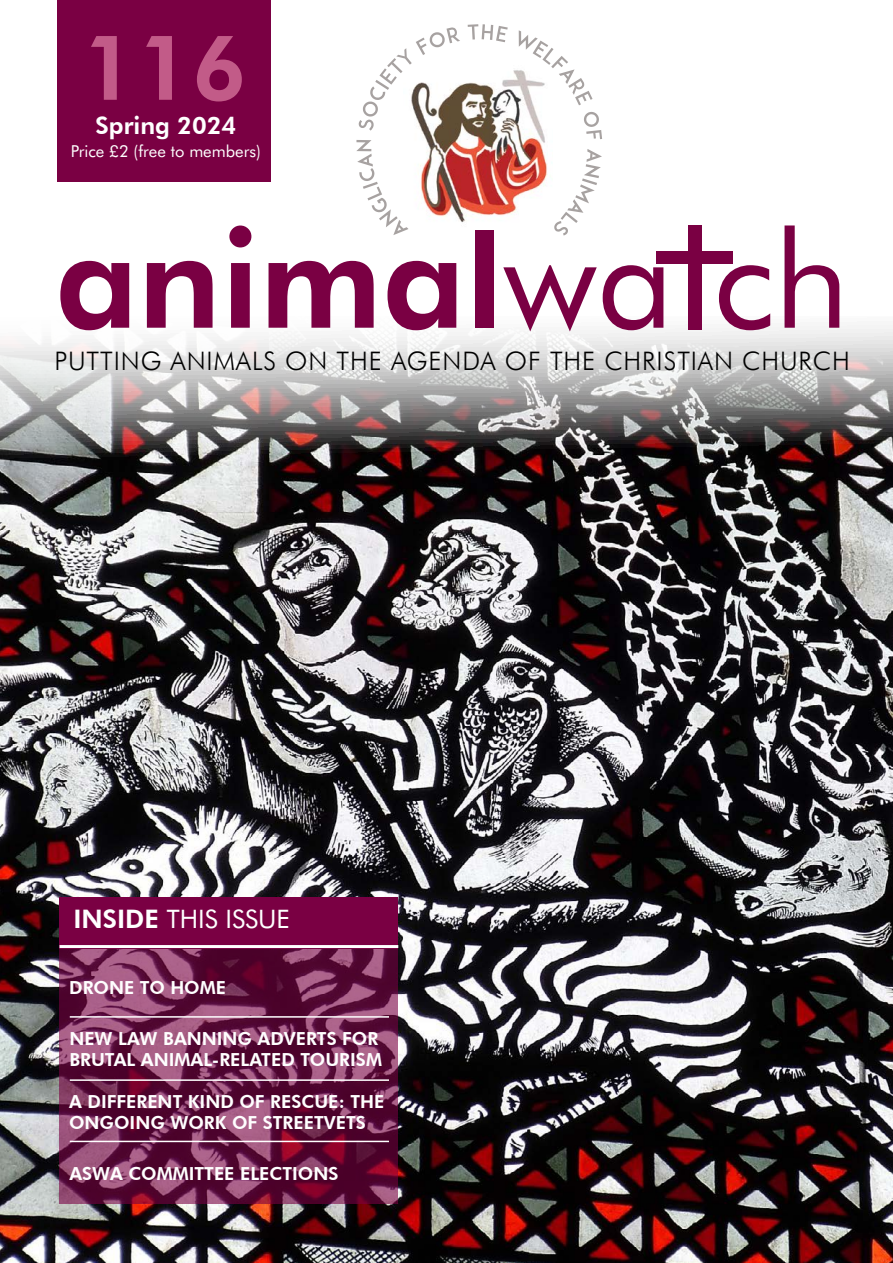
<style>
.page{position:relative;width:893px;height:1263px;background:#fff}
.page>*{position:absolute;margin:0;border:0;box-sizing:border-box;transform-origin:0 0}
.t1{font:800 135px "Futura BT";color:#7a0043}
.t2{font:800 90px "Futura BT";color:#c25b88}
.t3{font:300 25.5px "Futura BT";letter-spacing:.035em;color:#000}
.t4{font:25.5px "Futura BT";color:#fff}
.t5{font:800 24px "Futura BT";color:#fff}
.t6{font:800 18px/21.6px "Futura BT";color:#fff}
.t7{font:16.5px "Futura BT";color:#fff}
.s1{font-weight:400}
.s2{font-weight:800}
</style>
<div class="page">
<img style="left:0;top:325px;width:893px;height:938px">
<div style="left:57px;top:0;width:214px;height:182px;background:#7a0043"></div>
<div style="left:688px;top:225px;width:14px;height:105px;background:#7a0043"></div>
<div style="left:656px;top:251px;width:77px;height:13px;background:#7a0043"></div>
<div style="left:60px;top:897px;width:338px;height:51px;background:#7a0043"></div>
<hr style="left:60px;top:945px;width:338px;height:3px;background:#fff">
<svg style="left:60px;top:948px;width:338px;height:255px;background:#6f234d"></svg>
<hr style="left:70px;top:1016px;width:319px;height:2px;background:#fff">
<hr style="left:70px;top:1079px;width:319px;height:2px;background:#fff">
<img style="left:408px;top:70px;width:144px;height:159px">
<svg style="left:356px;top:140px;width:52px;height:95px"></svg>
<svg style="left:359px;top:27px;width:101px;height:104px"></svg>
<svg style="left:468px;top:24px;width:40px;height:18px"></svg>
<svg style="left:519px;top:30px;width:73px;height:75px"></svg>
<svg style="left:584px;top:112px;width:18px;height:27px"></svg>
<svg style="left:554px;top:149px;width:48px;height:86px"></svg>
<hr style="left:70px;top:1141px;width:319px;height:1px;background:#fff">
<h2 class="t2" style="left:81px;top:13px;width:167px">116</h2>
<h3 class="t5" style="left:95px;top:110px;width:142px">Spring 2024</h3>
<p class="t7" style="left:71px;top:141px;width:192px">Price £2 (free to members)</p>
<h1 class="t1" style="left:55px;top:198px;width:795px">animal<span class="s1">wa ch</span></h1>
<h3 class="t3" style="left:54px;top:346px;width:797px">PUTTING ANIMALS ON THE AGENDA OF THE CHRISTIAN CHURCH</h3>
<h3 class="t4" style="left:73px;top:904px;width:218px"><span class="s2">INSIDE</span> THIS ISSUE</h3>
<p class="t6" style="left:69px;top:976px;width:158px">DRONE TO HOME</p>
<p class="t6" style="left:69px;top:1027px;width:314px">NEW LAW BANNING ADVERTS FOR<br>BRUTAL ANIMAL-RELATED TOURISM</p>
<p class="t6" style="left:69px;top:1090px;width:317px">A DIFFERENT KIND OF RESCUE: THE<br>ONGOING WORK OF STREETVETS</p>
<p class="t6" style="left:69px;top:1162px;width:271px">ASWA COMMITTEE ELECTIONS</p>
</div>
